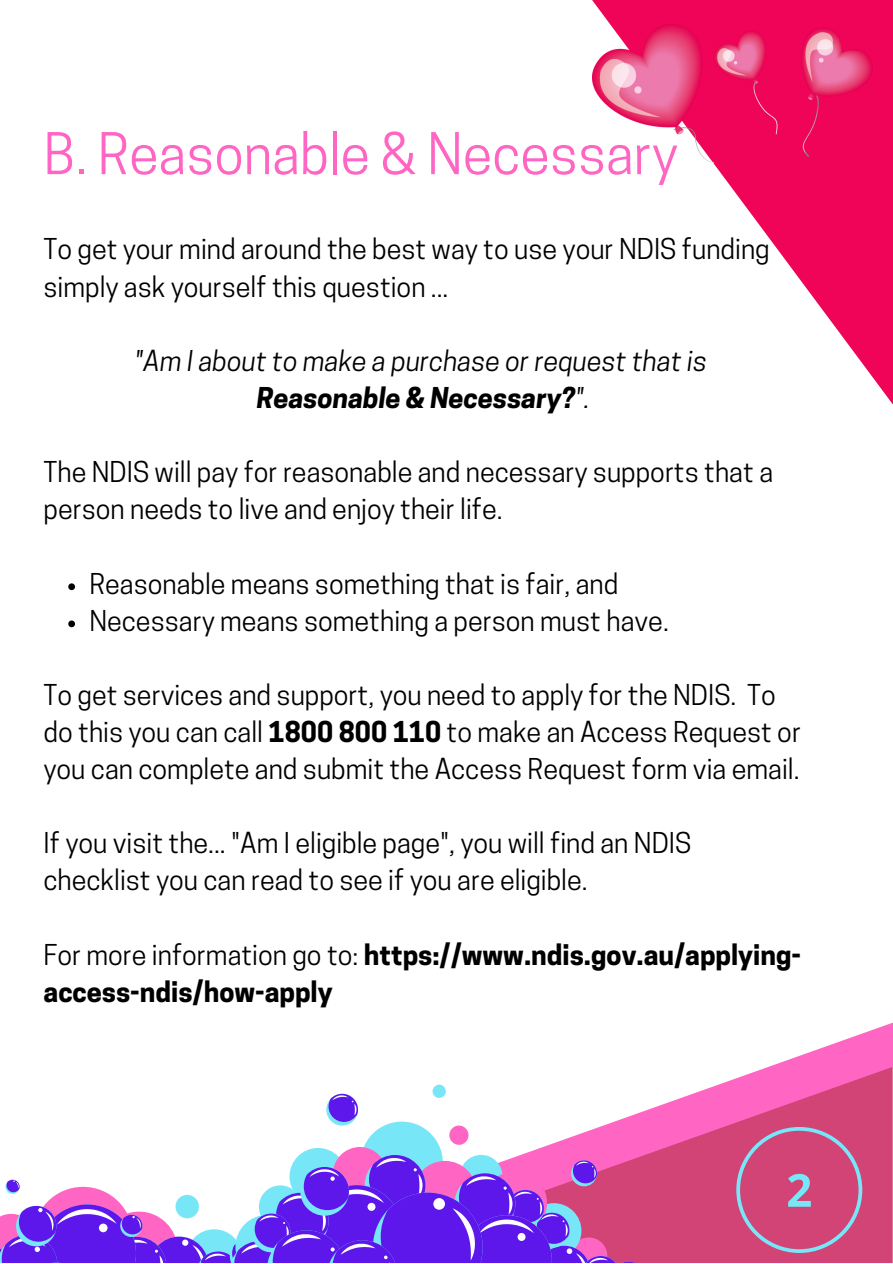
<style>
.page{position:relative;width:893px;height:1264px;background:#fff}
.page>*{position:absolute;margin:0;border:0;box-sizing:border-box;transform-origin:0 0}
.t1{font:54px "Cooper Hewitt";color:#ff66c4}
.t2{font:27px/37px "Cooper Hewitt";color:#000}
.t3{font:700 27px/37px "Cooper Hewitt";color:#000}
.t4{font:italic 27px "Cooper Hewitt";color:#000}
.t5{font:italic 700 27px "Cooper Hewitt";color:#000}
.s1{font-weight:400}
.s2{font-weight:700}
</style>
<div class="page">
<svg style="left:592px;top:0;width:300px;height:403px"></svg>
<svg style="left:338px;top:1023px;width:554px;height:239px"></svg>
<svg style="left:68px;top:583px;width:7px;height:7px"></svg>
<svg style="left:68px;top:620px;width:7px;height:7px"></svg>
<div style="left:360px;top:1121px;width:83px;height:82px;background:#77e7f8;border-radius:50%"></div>
<svg style="left:289px;top:1147px;width:57px;height:57px"></svg>
<svg style="left:333px;top:1146px;width:54px;height:55px"></svg>
<svg style="left:0;top:1154px;width:642px;height:109px"></svg>
<svg style="left:326px;top:1093px;width:32px;height:32px"></svg>
<div style="left:449px;top:1125px;width:19px;height:19px;background:#ff66c4;border-radius:50%"></div>
<div style="left:432px;top:1084px;width:14px;height:13px;background:#77e7f8;border-radius:50%"></div>
<img style="left:592px;top:25px;width:280px;height:138px">
<svg style="left:736px;top:1126px;width:126px;height:126px;background:#c65683"></svg>
<p class="t1" style="left:44px;top:134px;width:635px">B. Reasonable &amp; Necessary</p>
<p class="t2" style="left:44px;top:234px;width:727px">To get your mind around the best way to use your NDIS funding simply ask yourself this question ...</p>
<p class="t4" style="left:134px;top:350px;width:574px">"Am I about to make a purchase or request that is</p>
<p class="t5" style="left:257px;top:387px;width:334px">Reasonable &amp; Necessary?<span class="s1">".</span></p>
<p class="t2" style="left:44px;top:457px;width:731px">The NDIS will pay for reasonable and necessary supports that a person needs to live and enjoy their life.</p>
<p class="t2" style="left:89px;top:568px;width:530px">Reasonable means something that is fair, and</p>
<p class="t2" style="left:89px;top:605px;width:581px">Necessary means something a person must have.</p>
<p class="t2" style="left:44px;top:679px;width:758px">To get services and support, you need to apply for the NDIS. To do this you can call <span class="s2">1800 800 110</span> to make an Access Request or you can complete and submit the Access Request form via email.</p>
<p class="t2" style="left:44px;top:828px;width:649px">If you visit the... "Am I eligible page", you will find an NDIS checklist you can read to see if you are eligible.</p>
<p class="t3" style="left:44px;top:939px;width:759px"><span class="s1">For more information go to:</span> https://www.ndis.gov.au/applying&shy;access-ndis/how-apply</p>
</div>
